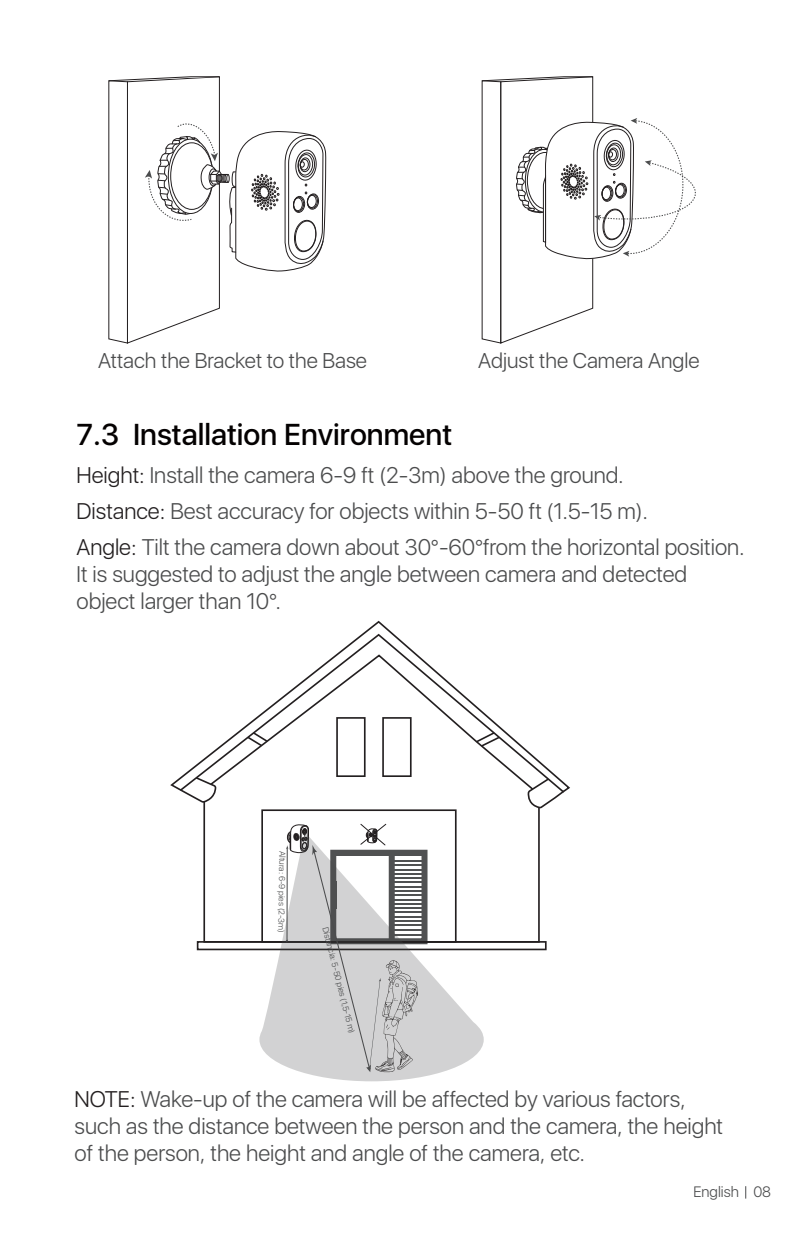
<style>
.page{position:relative;width:808px;height:1234px;background:#fff}
.page>*{position:absolute;margin:0;border:0;box-sizing:border-box;transform-origin:0 0}
.t1{font:500 30px "SFUI Display";color:#040101}
.t2{font:300 22.5px/27px "SFUI Display";color:#4b4c4d}
.t3{font:300 21.3px "SFUI Display";color:#4b4c4d}
.t4{font:300 15px "SFUI Display";color:#4c4d4e}
.t5{font:300 8.4px "SFUI Display";color:#4b4c4d}
.s1{color:#231f20}
</style>
<div class="page">
<svg style="left:108px;top:76px;width:218px;height:268px"></svg>
<svg style="left:481px;top:76px;width:215px;height:268px"></svg>
<svg style="left:170px;top:620px;width:400px;height:172px"></svg>
<svg style="left:209px;top:653px;width:326px;height:138px"></svg>
<svg style="left:527px;top:776px;width:38px;height:33px"></svg>
<svg style="left:474px;top:730px;width:27px;height:18px"></svg>
<svg style="left:246px;top:730px;width:23px;height:17px"></svg>
<svg style="left:179px;top:775px;width:38px;height:28px"></svg>
<div style="left:336px;top:717px;width:30px;height:59px;border:2px solid #231f20"></div>
<div style="left:382px;top:717px;width:30px;height:59px;border:2px solid #231f20"></div>
<svg style="left:203px;top:799px;width:338px;height:141px"></svg>
<div style="left:197px;top:940px;width:350px;height:10px;border:2px solid #231f20"></div>
<svg style="left:259px;top:831px;width:225px;height:250px"></svg>
<svg style="left:286px;top:823px;width:132px;height:249px"></svg>
<svg style="left:745px;top:1186px;width:1px;height:12px"></svg>
<p class="t3" style="left:98px;top:346px;width:270px">Attach the Bracket to the Base</p>
<p class="t3" style="left:478px;top:346px;width:223px">Adjust the Camera Angle</p>
<h1 class="t1" style="left:76px;top:413px;width:377px">7.3 Installation Environment</h1>
<p class="t2" style="left:76px;top:458px;width:670px;line-height:36px"><span class="s1">Height:</span> Install the camera 6-9 ft (2-3m) above the ground.<br><span class="s1">Distance:</span> Best accuracy for objects within 5-50 ft (1.5-15 m).<br><span class="s1">Angle:</span> Tilt the camera down about 30°-60°from the horizontal position.</p>
<p class="t2" style="left:77px;top:562px;width:612px">It is suggested to adjust the angle between camera and detected object larger than 10°.</p>
<p class="t5" style="left:288px;top:850px;width:83px;rotate:91deg">A 9-6: a r u t l se i p m3-2( )</p>
<p class="t5" style="left:331px;top:925px;width:111px;rotate:76deg">Distancia: 5-50 pies (1,5-15 m)</p>
<p class="t2" style="left:75px;top:1086px;width:650px"><span class="s1">NOTE:</span> Wake-up of the camera will be affected by various factors, such as the distance between the person and the camera, the height of the person, the height and angle of the camera, etc.</p>
<p class="t4" style="left:693px;top:1180px;width:79px">English 08</p>
</div>
